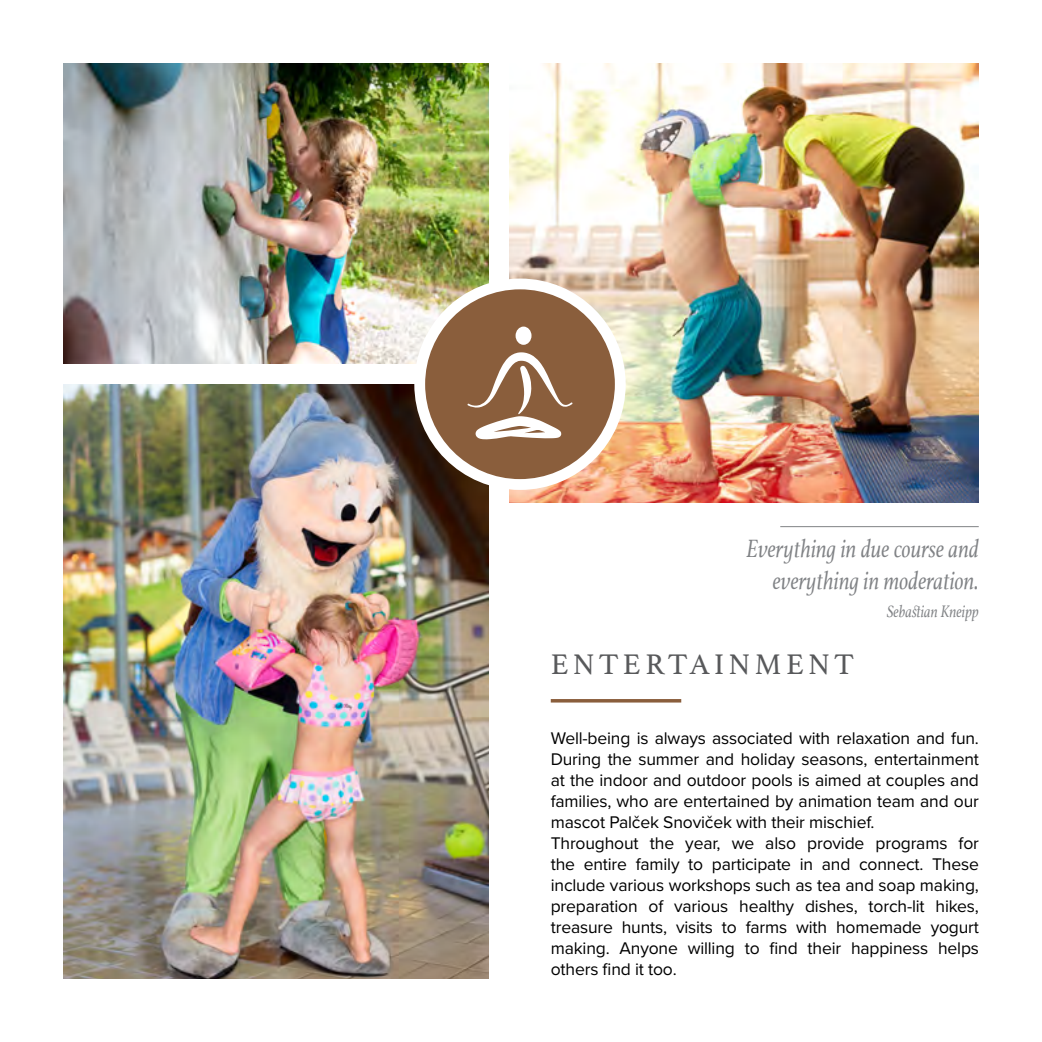
<style>
.page{position:relative;width:1042px;height:1042px;background:#fff}
.page>*{position:absolute;margin:0;border:0;box-sizing:border-box;transform-origin:0 0}
.t1{font:29.75px "Athelas";letter-spacing:.15em;color:#58595b}
.t2{font:italic 26.25px/31.5px "Athelas";color:#808285;text-align:right;scale:.8 1}
.t3{font:17.5px/21px "Proxima Nova";letter-spacing:-.01em;color:#000}
.t4{font:italic 17.5px "Athelas";color:#808285;scale:.8 1}
</style>
<div class="page">
<img style="left:63px;top:63px;width:426px;height:301px">
<img style="left:63px;top:384px;width:426px;height:595px">
<hr style="left:551px;top:699px;width:130px;height:3px;background:#8a5e3c">
<img style="left:509px;top:63px;width:470px;height:439px">
<div style="left:414px;top:278px;width:212px;height:212px;border:22px solid #fff;border-radius:50%"></div>
<div style="left:425px;top:289px;width:190px;height:190px;background:#8a5e3c;border-radius:50%"></div>
<div style="left:515px;top:326px;width:16px;height:19px;background:#fff;border-radius:50%"></div>
<svg style="left:467px;top:352px;width:105px;height:87px"></svg>
<hr style="left:780px;top:526px;width:199px;height:1px;background:#808285">
<h2 class="t2" style="left:746px;top:532px;width:292px">Everything in due course and everything in moderation.</h2>
<p class="t4" style="left:887px;top:597px;width:116px">Sebastian Kneipp</p>
<h1 class="t1" style="left:551px;top:641px;width:304px">ENTERTAINMENT</h1>
<p class="t3" style="left:551px;top:727px;width:430px">Well-being is always associated with relaxation and fun.<br>During the summer and holiday seasons, entertainment at the indoor and outdoor pools is aimed at couples and families, who are entertained by animation team and our mascot Palček Snoviček with their mischief.<br>Throughout the year, we also provide programs for the entire family to participate in and connect. These include various workshops such as tea and soap making, preparation of various healthy dishes, torch-lit hikes, treasure hunts, visits to farms with homemade yogurt making. Anyone willing to find their happiness helps others find it too.</p>
</div>
